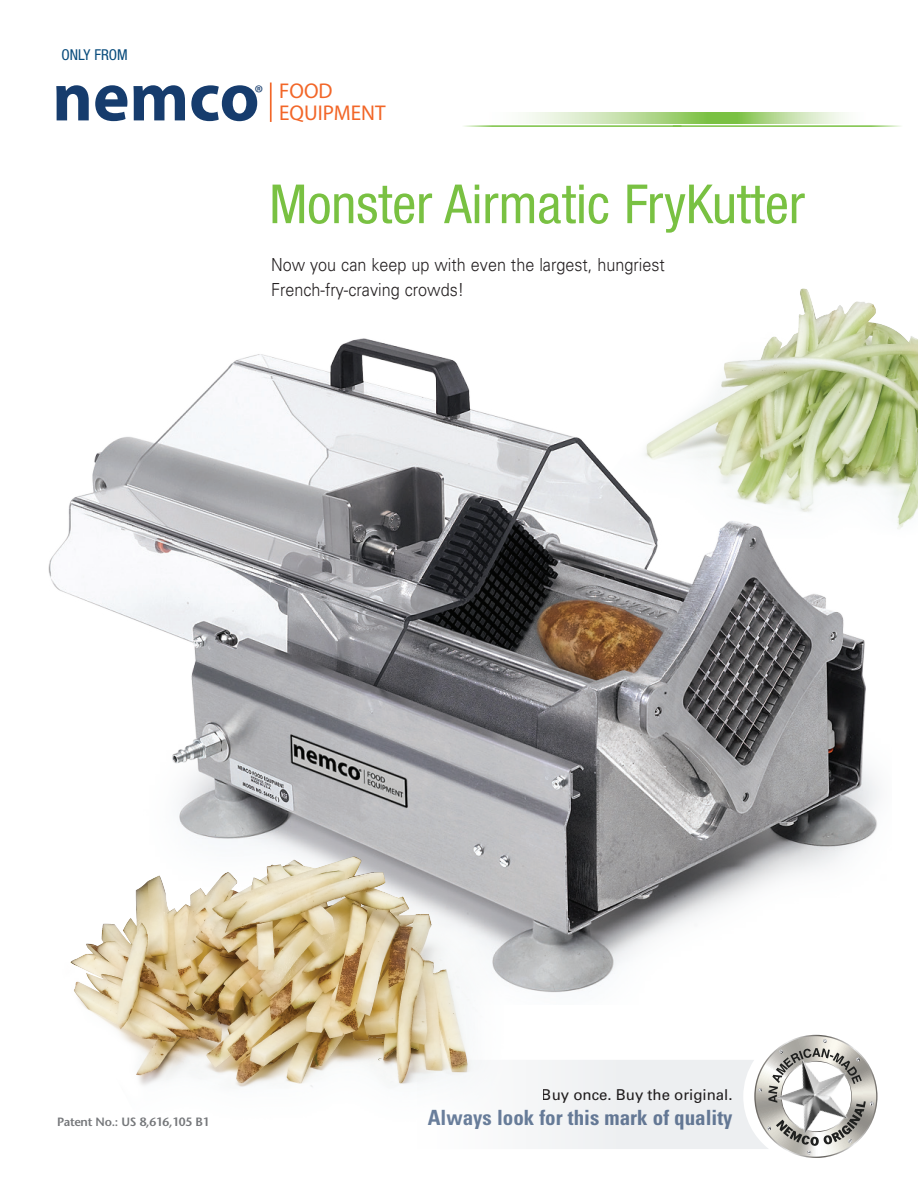
<style>
.page{position:relative;width:918px;height:1188px;background:#fff}
.page>*{position:absolute;margin:0;border:0;box-sizing:border-box;transform-origin:0 0}
.t1{font:700 70.2px "Myriad Pro";color:#163c6d}
.header-front{font:condensed 54px "Helvetica Neue";color:#79c142}
.t2{font:21.45px/22.2px "Myriad Pro";color:#f26628}
.t3{font:21.45px "Myriad Pro";color:#163c6d}
.t4{font:700 condensed 21px "Univers";color:#6b809d}
.front_body_text{font:300 18px/25.5px "Univers";color:#231f20;scale:.9 1}
.t5{font:15px "Univers";color:#231f20}
.t6{font:condensed 15px "Helvetica Neue";color:#084b7c}
.callout{font:600 12px "Stone Sans";letter-spacing:-.025em;color:#76787b}
</style>
<div class="page">
<svg style="left:637px;top:1036px;width:237px;height:119px"></svg>
<img style="left:761px;top:1041px;width:108px;height:106px">
<hr style="left:673px;top:125px;width:232px;height:2px;background:#79c142">
<hr style="left:459px;top:125px;width:222px;height:2px;background:#79c142">
<svg style="left:523px;top:112px;width:201px;height:12px;background:#bddea1"></svg>
<svg style="left:724px;top:112px;width:123px;height:12px"></svg>
<hr style="left:270px;top:83px;width:2px;height:39px;background:#f26628">
<img style="left:48px;top:338px;width:831px;height:609px">
<img style="left:48px;top:740px;width:589px;height:409px">
<img style="left:561px;top:288px;width:357px;height:250px">
<img style="left:647px;top:290px;width:158px;height:213px">
<img style="left:71px;top:859px;width:264px;height:216px">
<p class="t6" style="left:62px;top:46px;width:68px">ONLY FROM</p>
<p class="t1" style="left:52px;top:57px;width:209px">nemco</p>
<p class="t2" style="left:279px;top:80px;width:108px">FOOD<br>EQUIPMENT</p>
<p class="t3" style="left:255px;top:81px;width:10px">®</p>
<p class="header-front" style="left:269px;top:173px;width:537px">Monster Airmatic FryKutter</p>
<p class="front_body_text" style="left:271px;top:251px;width:439px">Now you can keep up with even the largest, hungriest<br>French-fry-craving crowds!</p>
<p class="callout" style="left:57px;top:1114px;width:154px">Patent No.: US 8,616,105 B1</p>
<p class="t5" style="left:542px;top:1085px;width:192px">Buy once. Buy the original.</p>
<p class="t4" style="left:428px;top:1104px;width:306px">Always look for this mark of quality</p>
</div>
